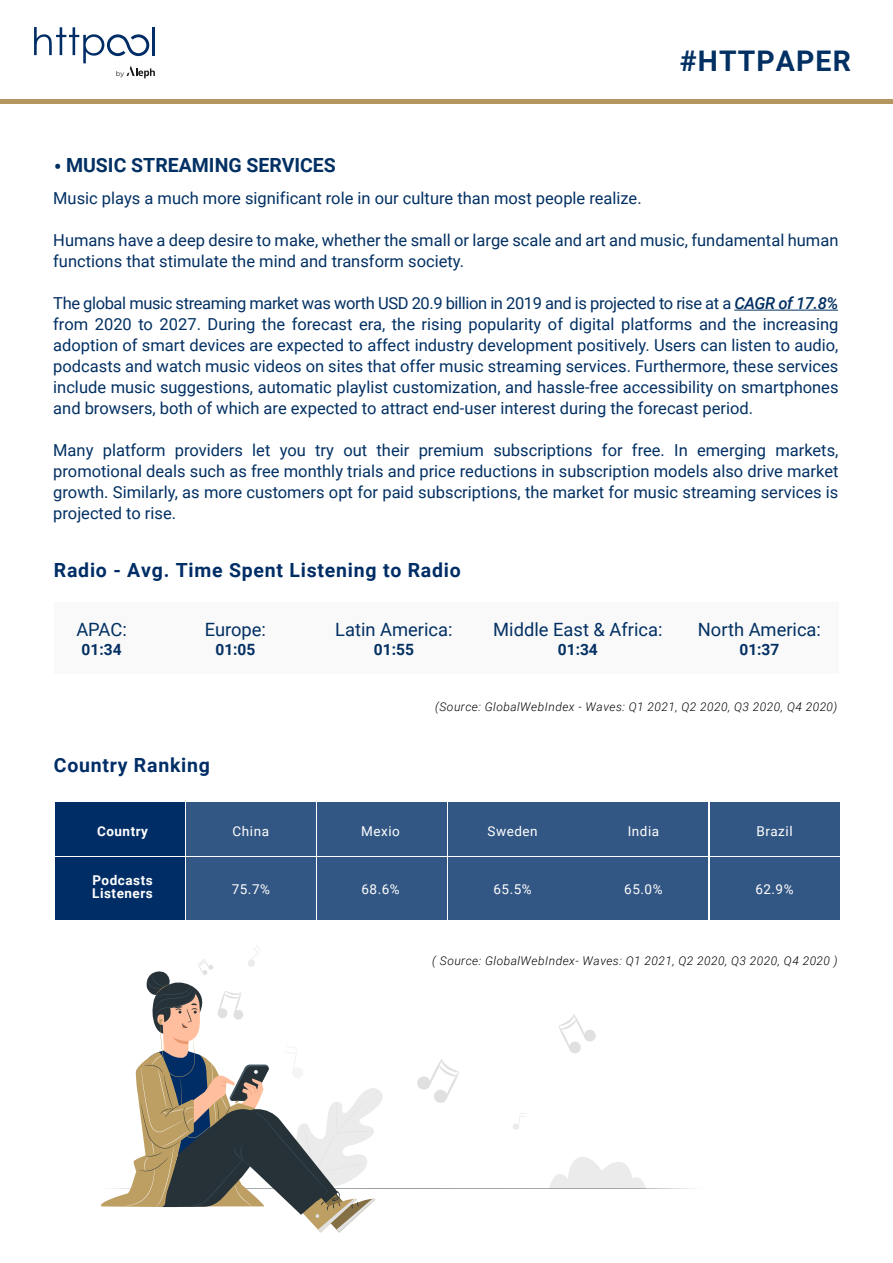
<style>
.page{position:relative;width:893px;height:1263px;background:#fff}
.page>*{position:absolute;margin:0;border:0;box-sizing:border-box;transform-origin:0 0}
.t1{font:700 28.5px "Roboto";letter-spacing:.04em;color:#023063}
.t2{font:700 19.5px "Roboto";letter-spacing:.04em;color:#002d66}
.t3{font:700 19.5px "Roboto";color:#023063}
.t4{font:18.3px "Roboto";color:#023063}
.t5{font:16.5px/21px "Roboto";color:#023063;text-align:justify}
.t6{font:700 15.45px "Roboto";color:#023063}
.t7{font:13.5px "Roboto";letter-spacing:.04em;color:#fff}
.t8{font:700 13.5px/13.5px "Roboto";letter-spacing:.04em;color:#fff}
.t9{font:italic 300 12px "Roboto";letter-spacing:.04em;color:#000}
.t10{font:6.75px "Montserrat";color:#191918}
.s1{font-weight:400;font-size:24px}
.s2{font-weight:500;font-style:italic}
</style>
<div class="page">
<svg style="left:736px;top:99px;width:115px;height:1px"></svg>
<hr style="left:0;top:100px;width:893px;height:4px;background:#b39660">
<svg style="left:34px;top:27px;width:121px;height:51px"></svg>
<div style="left:54px;top:603px;width:784px;height:71px;background:#f9f9f9"></div>
<hr style="left:734px;top:310px;width:104px;height:1px;background:#023063">
<div style="left:56px;top:802px;width:129px;height:53px;background:#002d66"></div>
<div style="left:186px;top:802px;width:129px;height:53px;background:#335784"></div>
<div style="left:317px;top:802px;width:129px;height:53px;background:#335784"></div>
<div style="left:448px;top:802px;width:129px;height:53px;background:#335784"></div>
<div style="left:579px;top:802px;width:129px;height:53px;background:#335784"></div>
<div style="left:710px;top:802px;width:129px;height:53px;background:#335784"></div>
<div style="left:56px;top:857px;width:129px;height:62px;background:#002d66"></div>
<div style="left:186px;top:857px;width:129px;height:62px;background:#335784"></div>
<div style="left:317px;top:857px;width:129px;height:62px;background:#335784"></div>
<div style="left:448px;top:857px;width:129px;height:62px;background:#335784"></div>
<div style="left:579px;top:857px;width:129px;height:62px;background:#335784"></div>
<div style="left:710px;top:857px;width:129px;height:62px;background:#335784"></div>
<svg style="left:101px;top:945px;width:594px;height:287px"></svg>
<p class="t10" style="left:116px;top:69px;width:10px">by</p>
<h1 class="t1" style="left:680px;top:41px;width:173px">#HTTPAPER</h1>
<p class="t3" style="left:54px;top:151px;width:284px"><span class="s1">•</span> MUSIC STREAMING SERVICES</p>
<p class="t5" style="left:53px;top:187px;width:590px">Music plays a much more significant role in our culture than most people realize.</p>
<p class="t5" style="left:53px;top:229px;width:787px">Humans have a deep desire to make, whether the small or large scale and art and music, fundamental human functions that stimulate the mind and transform society.</p>
<p class="t5" style="left:53px;top:292px;width:787px">The global music streaming market was worth USD 20.9 billion in 2019 and is projected to rise at a <span class="s2">CAGR of 17.8% </span>from 2020 to 2027. During the forecast era, the rising popularity of digital platforms and the increasing adoption of smart devices are expected to affect industry development positively. Users can listen to audio, podcasts and watch music videos on sites that offer music streaming services. Furthermore, these services include music suggestions, automatic playlist customization, and hassle-free accessibility on smartphones and browsers, both of which are expected to attract end-user interest during the forecast period.</p>
<p class="t5" style="left:53px;top:439px;width:787px">Many platform providers let you try out their premium subscriptions for free. In emerging markets, promotional deals such as free monthly trials and price reductions in subscription models also drive market growth. Similarly, as more customers opt for paid subscriptions, the market for music streaming services is projected to rise.</p>
<p class="t2" style="left:54px;top:556px;width:408px">Radio - Avg. Time Spent Listening to Radio</p>
<p class="t4" style="left:76px;top:616px;width:52px">APAC:</p>
<p class="t6" style="left:82px;top:639px;width:41px">01:34</p>
<p class="t4" style="left:205px;top:616px;width:63px">Europe:</p>
<p class="t6" style="left:215px;top:639px;width:41px">01:05</p>
<p class="t4" style="left:335px;top:616px;width:119px">Latin America:</p>
<p class="t6" style="left:374px;top:639px;width:41px">01:55</p>
<p class="t4" style="left:493px;top:616px;width:171px">Middle East &amp; Africa:</p>
<p class="t6" style="left:558px;top:639px;width:41px">01:34</p>
<p class="t4" style="left:698px;top:616px;width:125px">North America:</p>
<p class="t6" style="left:739px;top:639px;width:41px">01:37</p>
<p class="t9" style="left:435px;top:698px;width:404px">(Source: GlobalWebIndex - Waves: Q1 2021, Q2 2020, Q3 2020, Q4 2020)</p>
<p class="t2" style="left:54px;top:751px;width:158px">Country Ranking</p>
<p class="t8" style="left:97px;top:824px;width:53px">Country</p>
<p class="t8" style="left:92px;top:873px;width:62px">Podcasts<br>Listeners</p>
<p class="t7" style="left:233px;top:821px;width:38px">China</p>
<p class="t7" style="left:232px;top:879px;width:40px">75.7%</p>
<p class="t7" style="left:361px;top:821px;width:40px">Mexio</p>
<p class="t7" style="left:361px;top:879px;width:40px">68.6%</p>
<p class="t7" style="left:488px;top:821px;width:52px">Sweden</p>
<p class="t7" style="left:493px;top:879px;width:40px">65.5%</p>
<p class="t7" style="left:628px;top:821px;width:33px">India</p>
<p class="t7" style="left:624px;top:879px;width:40px">65.0%</p>
<p class="t7" style="left:756px;top:821px;width:38px">Brazil</p>
<p class="t7" style="left:755px;top:879px;width:40px">62.9%</p>
<p class="t9" style="left:432px;top:952px;width:407px">( Source: GlobalWebIndex- Waves: Q1 2021, Q2 2020, Q3 2020, Q4 2020 )</p>
</div>
